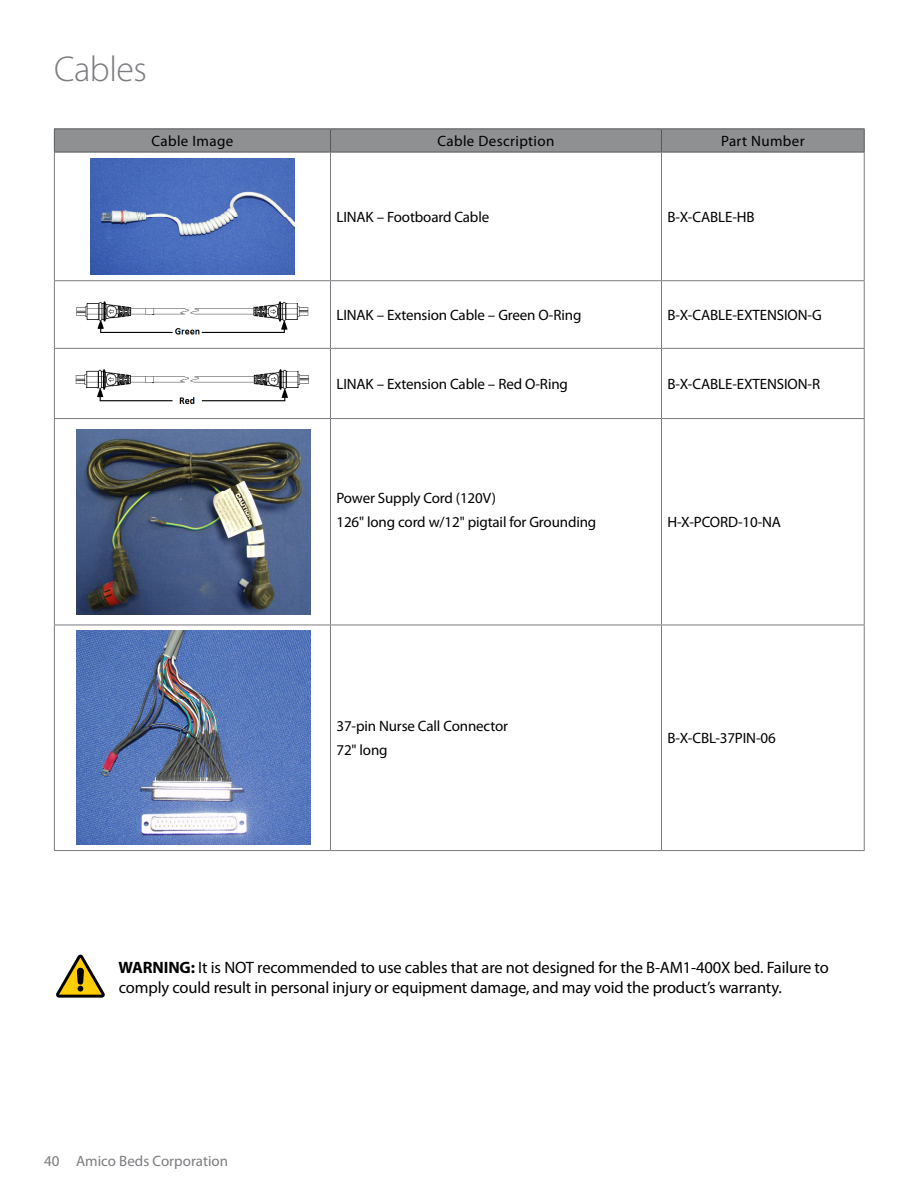
<style>
.page{position:relative;width:918px;height:1188px;background:#fff}
.page>*{position:absolute;margin:0;border:0;box-sizing:border-box;transform-origin:0 0}
.inner_subhead{font:300 36px "Myriad Pro";letter-spacing:-.015em;color:#7b7c7f}
.body_text{font:16.5px/19.8px "Myriad Pro";letter-spacing:-.01em;color:#000}
.table_body_text{font:15px "Myriad Pro";letter-spacing:-.01em;color:#000}
.table_headers{font:15px "Myriad Pro";letter-spacing:.025em;color:#000}
.t1{font:15px "Myriad Pro";color:#7b7c7f}
.s1{font-weight:700}
</style>
<div class="page">
<hr style="left:54px;top:152px;width:1px;height:128px;background:#7b7c7f">
<hr style="left:330px;top:152px;width:1px;height:128px;background:#7b7c7f">
<hr style="left:661px;top:152px;width:1px;height:128px;background:#7b7c7f">
<hr style="left:864px;top:152px;width:1px;height:128px;background:#7b7c7f">
<hr style="left:54px;top:280px;width:276px;height:1px;background:#7b7c7f">
<hr style="left:54px;top:281px;width:1px;height:67px;background:#7b7c7f">
<hr style="left:330px;top:280px;width:332px;height:1px;background:#7b7c7f">
<hr style="left:330px;top:281px;width:1px;height:67px;background:#7b7c7f">
<hr style="left:662px;top:280px;width:203px;height:1px;background:#7b7c7f">
<hr style="left:661px;top:281px;width:1px;height:67px;background:#7b7c7f">
<hr style="left:864px;top:281px;width:1px;height:67px;background:#7b7c7f">
<hr style="left:54px;top:348px;width:276px;height:1px;background:#7b7c7f">
<hr style="left:54px;top:349px;width:1px;height:69px;background:#7b7c7f">
<hr style="left:330px;top:348px;width:332px;height:1px;background:#7b7c7f">
<hr style="left:330px;top:349px;width:1px;height:69px;background:#7b7c7f">
<hr style="left:662px;top:348px;width:203px;height:1px;background:#7b7c7f">
<hr style="left:661px;top:349px;width:1px;height:69px;background:#7b7c7f">
<hr style="left:864px;top:349px;width:1px;height:69px;background:#7b7c7f">
<hr style="left:54px;top:418px;width:276px;height:1px;background:#7b7c7f">
<hr style="left:54px;top:419px;width:1px;height:206px;background:#7b7c7f">
<hr style="left:330px;top:418px;width:332px;height:1px;background:#7b7c7f">
<hr style="left:330px;top:419px;width:1px;height:206px;background:#7b7c7f">
<hr style="left:662px;top:418px;width:203px;height:1px;background:#7b7c7f">
<hr style="left:661px;top:419px;width:1px;height:206px;background:#7b7c7f">
<hr style="left:864px;top:419px;width:1px;height:206px;background:#7b7c7f">
<hr style="left:54px;top:625px;width:276px;height:1px;background:#7b7c7f">
<hr style="left:54px;top:625px;width:1px;height:225px;background:#7b7c7f">
<hr style="left:330px;top:625px;width:332px;height:1px;background:#7b7c7f">
<hr style="left:330px;top:625px;width:1px;height:225px;background:#7b7c7f">
<hr style="left:662px;top:625px;width:203px;height:1px;background:#7b7c7f">
<hr style="left:661px;top:625px;width:1px;height:225px;background:#7b7c7f">
<hr style="left:864px;top:625px;width:1px;height:225px;background:#7b7c7f">
<hr style="left:54px;top:850px;width:276px;height:1px;background:#7b7c7f">
<hr style="left:330px;top:850px;width:332px;height:1px;background:#7b7c7f">
<hr style="left:662px;top:850px;width:203px;height:1px;background:#7b7c7f">
<hr style="left:54px;top:128px;width:276px;height:1px;background:#58595b">
<hr style="left:330px;top:128px;width:332px;height:1px;background:#58595b">
<hr style="left:662px;top:128px;width:203px;height:1px;background:#58595b">
<svg style="left:54px;top:129px;width:811px;height:23px;background:#8c8d8f"></svg>
<hr style="left:54px;top:152px;width:276px;height:1px;background:#58595b">
<hr style="left:330px;top:152px;width:332px;height:1px;background:#58595b">
<hr style="left:662px;top:152px;width:203px;height:1px;background:#58595b">
<img style="left:91px;top:158px;width:203px;height:117px">
<img style="left:76px;top:301px;width:233px;height:34px">
<img style="left:75px;top:369px;width:234px;height:35px">
<img style="left:76px;top:429px;width:234px;height:185px">
<img style="left:76px;top:631px;width:234px;height:214px">
<svg style="left:56px;top:955px;width:49px;height:43px"></svg>
<p class="inner_subhead" style="left:54px;top:47px;width:94px">Cables</p>
<p class="table_headers" style="left:152px;top:132px;width:83px">Cable Image</p>
<p class="table_headers" style="left:438px;top:132px;width:118px">Cable Description</p>
<p class="table_headers" style="left:721px;top:132px;width:85px">Part Number</p>
<p class="table_body_text" style="left:336px;top:208px;width:154px">LINAK – Footboard Cable</p>
<p class="table_body_text" style="left:668px;top:208px;width:89px">B-X-CABLE-HB</p>
<p class="table_body_text" style="left:336px;top:306px;width:246px">LINAK – Extension Cable – Green O-Ring</p>
<p class="table_body_text" style="left:668px;top:306px;width:156px">B-X-CABLE-EXTENSION-G</p>
<p class="table_body_text" style="left:336px;top:375px;width:233px">LINAK – Extension Cable – Red O-Ring</p>
<p class="table_body_text" style="left:668px;top:375px;width:154px">B-X-CABLE-EXTENSION-R</p>
<p class="table_body_text" style="left:336px;top:489px;width:161px">Power Supply Cord (120V)</p>
<p class="table_body_text" style="left:336px;top:513px;width:261px">126" long cord w/12" pigtail for Grounding</p>
<p class="table_body_text" style="left:668px;top:513px;width:115px">H-X-PCORD-10-NA</p>
<p class="table_body_text" style="left:336px;top:717px;width:173px">37-pin Nurse Call Connector</p>
<p class="table_body_text" style="left:336px;top:741px;width:53px">72" long</p>
<p class="table_body_text" style="left:668px;top:729px;width:110px">B-X-CBL-37PIN-06</p>
<p class="body_text" style="left:119px;top:957px;width:712px"><span class="s1">WARNING:</span> It is NOT recommended to use cables that are not designed for the B-AM1-400X bed. Failure to comply could result in personal injury or equipment damage, and may void the product’s warranty.</p>
<p class="t1" style="left:44px;top:1152px;width:185px">40 Amico Beds Corporation</p>
</div>
